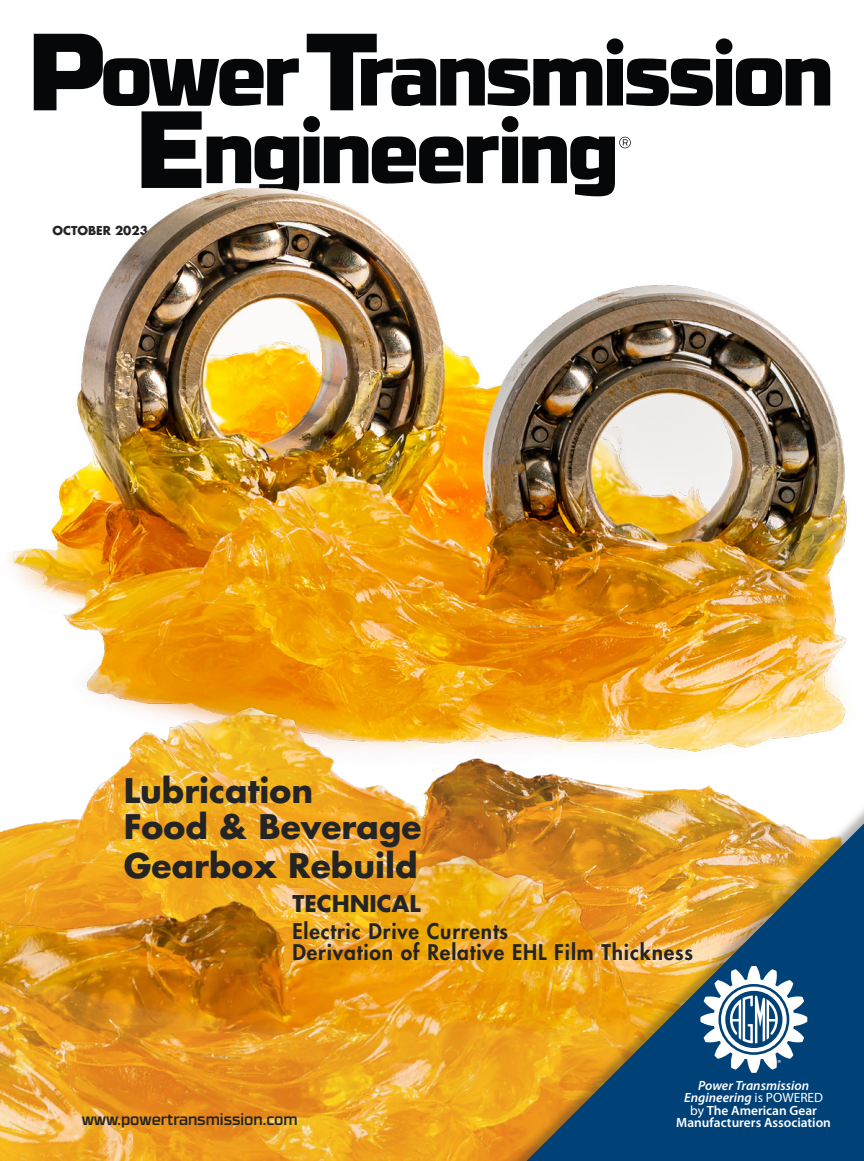
<style>
.page{position:relative;width:864px;height:1161px;background:#fff}
.page>*{position:absolute;margin:0;border:0;box-sizing:border-box;transform-origin:0 0}
.t1{font:700 33px "Futura Std";color:#242424}
.t2{font:700 22.5px "Futura Std";color:#242424}
.t3{font:800 21px "Futura Std";letter-spacing:.04em;color:#242424}
.FMI_Website_Foot{font:500 15px "RB No 3.1";color:#242424}
.t4{font:600 13.5px/12.5px "Myriad Pro";color:#fff;text-align:center}
.Figure_Table_Caption{font:700 12px "Futura Std";color:#242424}
.t5{font:9px "Myriad Pro";color:#fff}
.s1{font-style:italic}
.s2{font-weight:400}
</style>
<div class="page">
<img style="left:8px;top:108px;width:840px;height:588px">
<svg style="left:34px;top:34px;width:796px;height:162px"></svg>
<img style="left:0;top:696px;width:846px;height:138px">
<img style="left:0;top:834px;width:502px;height:327px">
<div style="left:502px;top:799px;width:362px;height:362px;background:#242424;opacity:.35"></div>
<svg style="left:526px;top:824px;width:338px;height:337px"></svg>
<svg style="left:700px;top:966px;width:107px;height:107px"></svg>
<p class="Figure_Table_Caption" style="left:53px;top:222px;width:97px">OCTOBER 2023</p>
<p class="t1" style="left:124px;top:769px;width:191px">Lubrication</p>
<p class="t1" style="left:124px;top:805px;width:299px">Food &amp; Beverage</p>
<p class="t1" style="left:124px;top:844px;width:295px">Gearbox Rebuild</p>
<p class="t2" style="left:293px;top:888px;width:129px">TECHNICAL</p>
<p class="t3" style="left:293px;top:918px;width:217px">Electric Drive Currents</p>
<p class="t3" style="left:293px;top:939px;width:402px">Derivation of Relative EHL Film Thickness</p>
<p class="FMI_Website_Foot" style="left:82px;top:1108px;width:217px">www.powertransmission.com</p>
<p class="t5" style="left:777px;top:1058px;width:5px">®</p>
<p class="t4" style="left:676px;top:1079px;width:156px"><span class="s1">Power Transmission<br>Engineering</span> <span class="s2">is POWERED by</span> The American Gear<br>Manufacturers Association</p>
</div>
